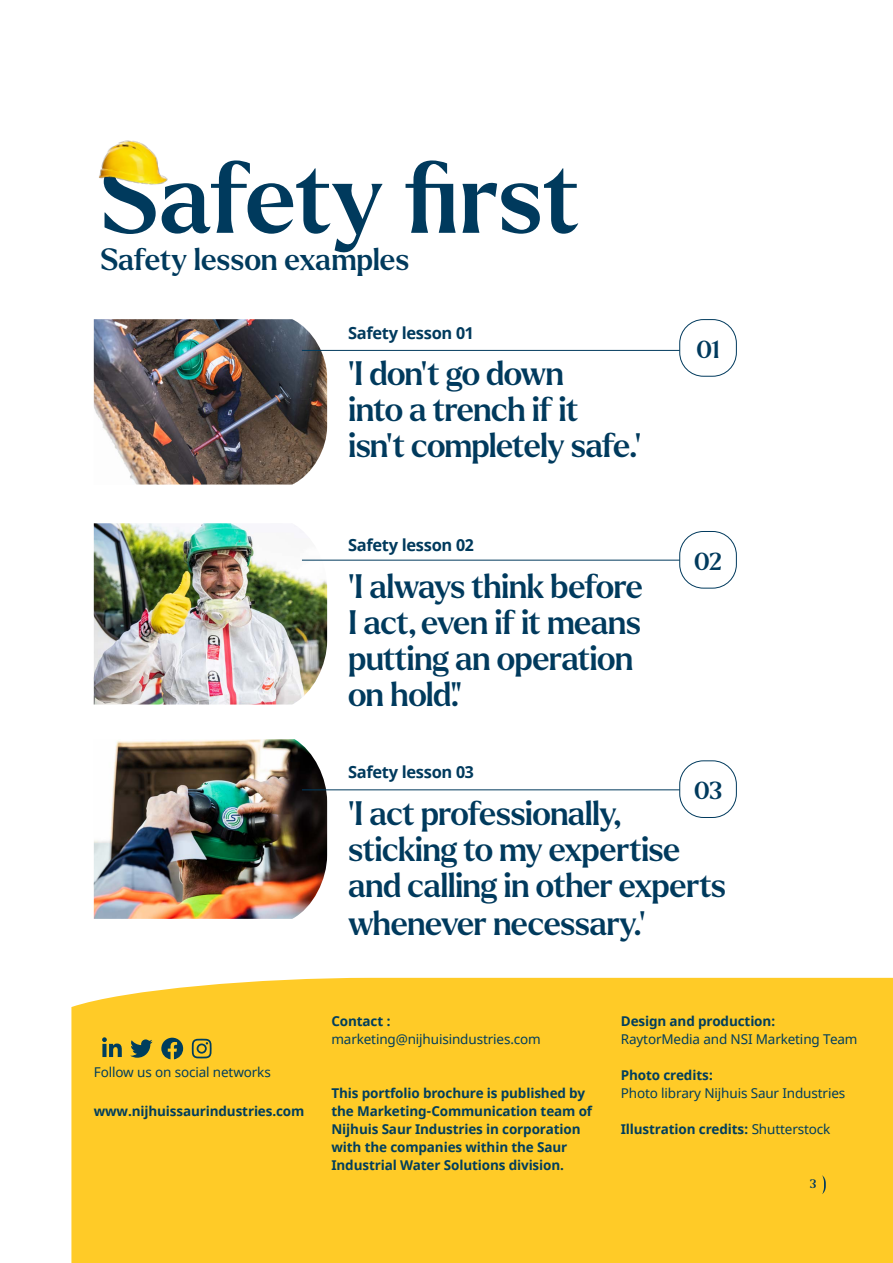
<style>
.page{position:relative;width:893px;height:1263px;background:#fff}
.page>*{position:absolute;margin:0;border:0;box-sizing:border-box;transform-origin:0 0}
.t1{font:500 97.8px "Larken";letter-spacing:-.01em;color:#003a5d}
.t2{font:500 33px/36px "Larken";letter-spacing:-.025em;color:#003a5d}
.t3{font:500 30px "Larken";letter-spacing:-.005em;color:#003a5d}
.t4{font:500 24px "Larken";color:#003a5d}
.t5{font:700 16.5px "Noto Sans";letter-spacing:-.02em;color:#003a5d}
.t6{font:700 13.5px/18px "Noto Sans";letter-spacing:-.01em;color:#003e5d}
.t7{font:13.5px "Noto Sans";letter-spacing:-.01em;color:#003e5d}
.t8{font:500 12px "Larken";color:#003a5d}
.s1{font-weight:400}
</style>
<div class="page">
<div style="left:71px;top:978px;width:822px;height:285px;background:#ffcb27"></div>
<svg style="left:102px;top:1037px;width:110px;height:22px;background:#a1973a"></svg>
<img style="left:94px;top:319px;width:233px;height:166px">
<img style="left:94px;top:523px;width:233px;height:181px">
<img style="left:94px;top:739px;width:233px;height:180px">
<hr style="left:302px;top:789px;width:399px;height:1px;background:#003a5d">
<hr style="left:302px;top:560px;width:399px;height:1px;background:#003a5d">
<hr style="left:302px;top:350px;width:399px;height:1px;background:#003a5d">
<div style="left:680px;top:320px;width:56px;height:56px;background:#fff;border-radius:24px"></div>
<div style="left:679px;top:319px;width:58px;height:58px;border:1px solid #003a5d;border-radius:24px"></div>
<div style="left:680px;top:761px;width:56px;height:56px;background:#fff;border-radius:24px"></div>
<div style="left:679px;top:760px;width:58px;height:58px;border:1px solid #003a5d;border-radius:24px"></div>
<svg style="left:822px;top:1175px;width:4px;height:19px"></svg>
<div style="left:680px;top:531px;width:56px;height:57px;background:#fff;border-radius:24px"></div>
<div style="left:679px;top:531px;width:58px;height:57px;border:1px solid #003a5d;border-radius:24px"></div>
<img style="left:99px;top:140px;width:69px;height:45px">
<h1 class="t1" style="left:100px;top:134px;width:481px">Safety first</h1>
<h3 class="t3" style="left:100px;top:240px;width:311px">Safety lesson examples</h3>
<p class="t5" style="left:348px;top:321px;width:127px">Safety lesson 01</p>
<h2 class="t2" style="left:348px;top:356px;width:295px">‘I don’t go down<br>into a trench if it isn’t completely safe.’</h2>
<p class="t5" style="left:348px;top:533px;width:127px">Safety lesson 02</p>
<h2 class="t2" style="left:348px;top:568px;width:296px">‘I always think before<br>I act, even if it means putting an operation on hold.”</h2>
<h3 class="t4" style="left:696px;top:334px;width:25px">01</h3>
<h3 class="t4" style="left:694px;top:546px;width:29px">02</h3>
<p class="t5" style="left:348px;top:761px;width:127px">Safety lesson 03</p>
<h2 class="t2" style="left:348px;top:795px;width:380px;line-height:36.6px">‘I act professionally, sticking to my expertise and calling in other experts whenever necessary.’</h2>
<h3 class="t4" style="left:694px;top:775px;width:29px">03</h3>
<p class="t7" style="left:94px;top:1063px;width:179px">Follow us on social networks</p>
<p class="t6" style="left:94px;top:1102px;width:212px">www.nijhuissaurindustries.com</p>
<p class="t6" style="left:331px;top:1012px;width:61px">Contact :</p>
<p class="t7" style="left:331px;top:1030px;width:211px">marketing@nijhuisindustries.com</p>
<p class="t6" style="left:331px;top:1084px;width:262px">This portfolio brochure is published by the Marketing-Communication team of Nijhuis Saur Industries in corporation with the companies within the Saur Industrial Water Solutions division.</p>
<p class="t6" style="left:621px;top:1012px;width:156px">Design and production:</p>
<p class="t7" style="left:621px;top:1030px;width:238px">RaytorMedia and NSI Marketing Team</p>
<p class="t6" style="left:621px;top:1066px;width:94px">Photo credits:</p>
<p class="t7" style="left:621px;top:1084px;width:226px">Photo library Nijhuis Saur Industries</p>
<p class="t6" style="left:621px;top:1120px;width:211px">Illustration credits: <span class="s1">Shutterstock</span></p>
<p class="t8" style="left:810px;top:1176px;width:8px">3</p>
</div>
